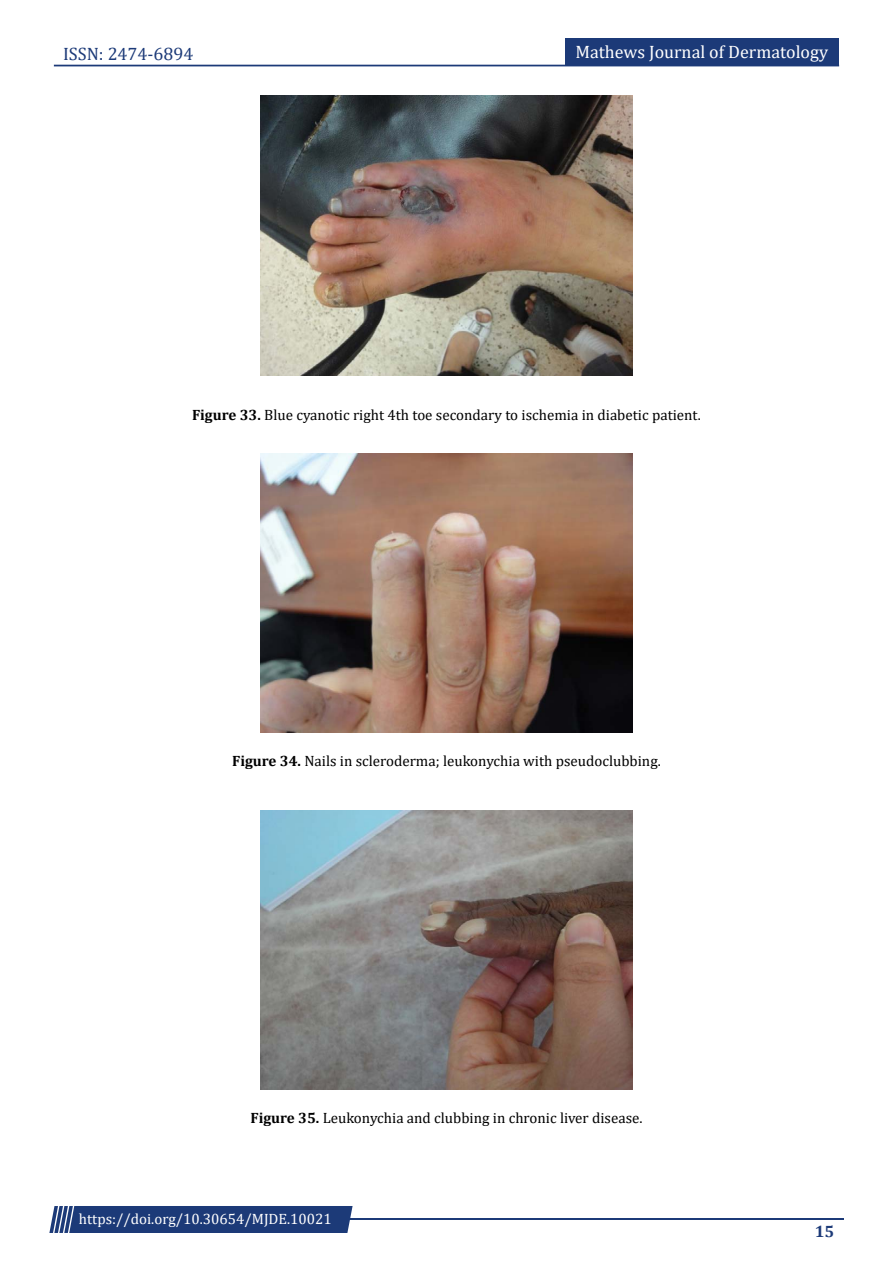
<style>
.page{position:relative;width:893px;height:1263px;background:#fff}
.page>*{position:absolute;margin:0;border:0;box-sizing:border-box;transform-origin:0 0}
.t1{font:18px "Cambria";color:#fff}
.t2{font:18px "Cambria";color:#1c3a78}
.t3{font:700 16.5px "Cambria";color:#1c3a78}
.t4{font:15px "Cambria";color:#000}
.t5{font:15px "Cambria";color:#fff}
.s1{font-weight:700}
</style>
<div class="page">
<div style="left:54px;top:65px;width:785px;height:1px;border:1px solid #1c3a78"></div>
<div style="left:565px;top:39px;width:274px;height:27px;background:#1c3a78"></div>
<hr style="left:310px;top:1219px;width:534px;height:1px;background:#1c3a78">
<div style="left:49px;top:1206px;width:304px;height:27px;background:#1c3a78"></div>
<img style="left:260px;top:96px;width:373px;height:279px">
<img style="left:260px;top:453px;width:373px;height:280px">
<img style="left:260px;top:811px;width:373px;height:279px">
<p class="t2" style="left:63px;top:43px;width:132px">ISSN: 2474-6894</p>
<p class="t1" style="left:575px;top:41px;width:254px">Mathews Journal of Dermatology</p>
<p class="t4" style="left:192px;top:406px;width:510px"><span class="s1">Figure 33.</span> Blue cyanotic right 4th toe secondary to ischemia in diabetic patient.</p>
<p class="t4" style="left:232px;top:751px;width:430px"><span class="s1">Figure 34.</span> Nails in scleroderma; leukonychia with pseudoclubbing.</p>
<p class="t4" style="left:250px;top:1108px;width:394px"><span class="s1">Figure 35.</span> Leukonychia and clubbing in chronic liver disease.</p>
<p class="t5" style="left:79px;top:1210px;width:254px">https://doi.org/10.30654/MJDE.10021</p>
<p class="t3" style="left:815px;top:1220px;width:21px">15</p>
</div>
